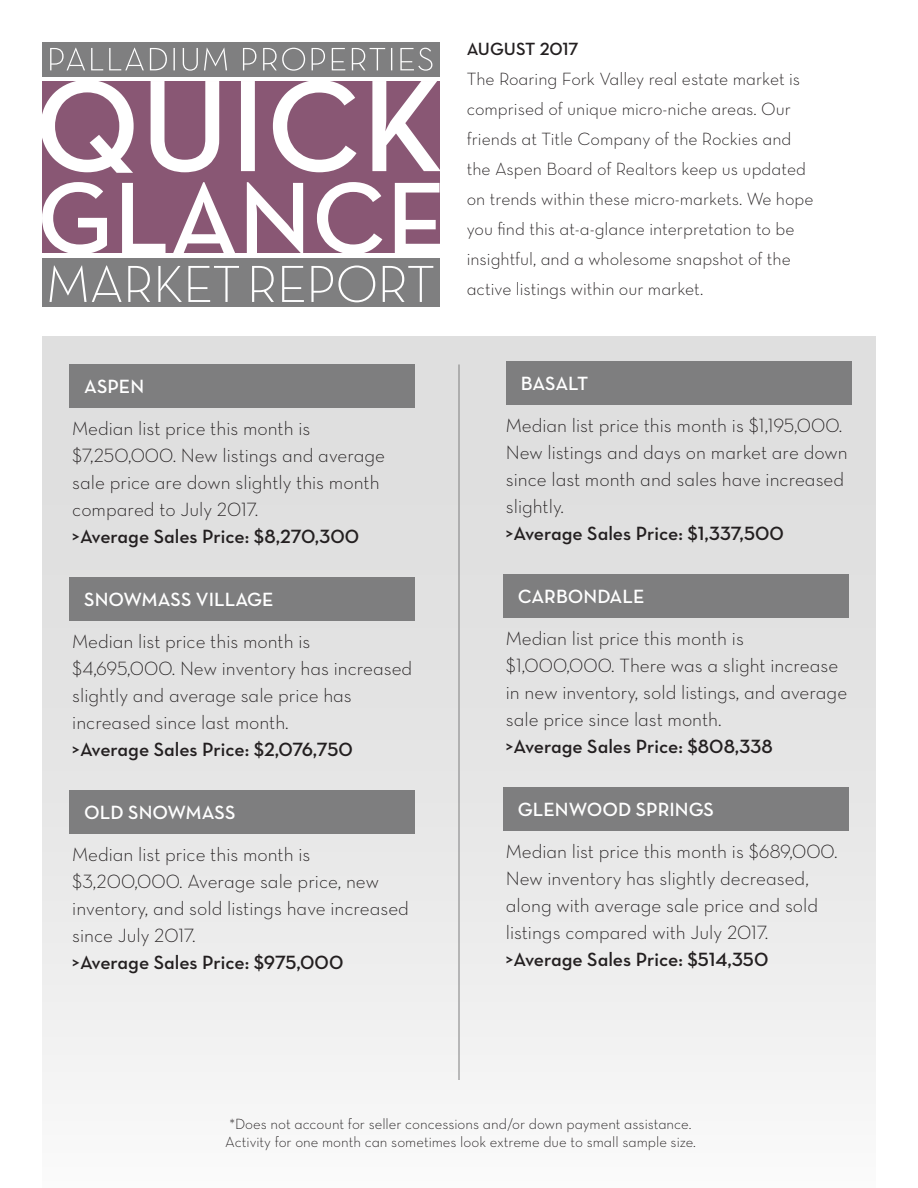
<style>
.page{position:relative;width:918px;height:1188px;background:#fff}
.page>*{position:absolute;margin:0;border:0;box-sizing:border-box;transform-origin:0 0}
.t1{font:19.5px/27px "Neutra Text Light Alt";color:#231f20}
.t2{font:19.5px "Neutra Text Demi Alt";color:#231f20}
.t3{font:19.5px "Neutra Text Demi Alt";color:#fff}
.t4{font:18px/30px "Neutra Text Light Alt";color:#231f20}
.t5{font:18px "Neutra Text Demi Alt";letter-spacing:-.005em;color:#231f20}
.t6{font:15px/18px "Neutra Text Light Alt";color:#231f20}
</style>
<div class="page">
<div style="left:42px;top:42px;width:397px;height:35px;background:#7f7f80"></div>
<div style="left:42px;top:81px;width:397px;height:172px;background:#895774"></div>
<svg style="left:42px;top:182px;width:397px;height:71px"></svg>
<svg style="left:42px;top:81px;width:397px;height:92px"></svg>
<svg style="left:50px;top:48px;width:382px;height:23px"></svg>
<div style="left:42px;top:258px;width:397px;height:49px;background:#7f7f80"></div>
<svg style="left:49px;top:265px;width:384px;height:37px"></svg>
<div style="left:42px;top:337px;width:834px;height:851px;background:linear-gradient(to bottom,#d9d9d9,#f6f6f6)"></div>
<div style="left:69px;top:364px;width:346px;height:44px;background:#7e7e7f"></div>
<div style="left:69px;top:578px;width:346px;height:43px;background:#7e7e7f"></div>
<div style="left:69px;top:790px;width:346px;height:44px;background:#7e7e7f"></div>
<div style="left:506px;top:362px;width:346px;height:43px;background:#7e7e7f"></div>
<div style="left:503px;top:575px;width:346px;height:43px;background:#7e7e7f"></div>
<div style="left:503px;top:788px;width:346px;height:43px;background:#7e7e7f"></div>
<hr style="left:459px;top:364px;width:1px;height:716px;background:#7e7e7f">
<p class="t3" style="left:84px;top:374px;width:61px">ASPEN</p>
<p class="t1" style="left:72px;top:414px;width:314px">Median list price this month is $7,250,000. New listings and average sale price are down slightly this month compared to July 2017.</p>
<p class="t2" style="left:72px;top:524px;width:288px">&gt;Average Sales Price: $8,270,300</p>
<p class="t3" style="left:84px;top:587px;width:191px">SNOWMASS VILLAGE</p>
<p class="t1" style="left:72px;top:627px;width:342px">Median list price this month is $4,695,000. New inventory has increased slightly and average sale price has increased since last month.</p>
<p class="t2" style="left:72px;top:737px;width:282px">&gt;Average Sales Price: $2,076,750</p>
<p class="t3" style="left:84px;top:800px;width:153px">OLD SNOWMASS</p>
<p class="t1" style="left:72px;top:840px;width:338px">Median list price this month is $3,200,000. Average sale price, new inventory, and sold listings have increased since July 2017.</p>
<p class="t2" style="left:72px;top:950px;width:273px">&gt;Average Sales Price: $975,000</p>
<p class="t5" style="left:467px;top:37px;width:113px">AUGUST 2017</p>
<p class="t4" style="left:467px;top:63px;width:348px">The Roaring Fork Valley real estate market is comprised of unique micro-niche areas. Our friends at Title Company of the Rockies and the Aspen Board of Realtors keep us updated on trends within these micro-markets. We hope you find this at-a-glance interpretation to be insightful, and a wholesome snapshot of the active listings within our market.</p>
<p class="t3" style="left:521px;top:372px;width:69px">BASALT</p>
<p class="t1" style="left:506px;top:412px;width:343px">Median list price this month is $1,195,000.<br>New listings and days on market are down since last month and sales have increased slightly.</p>
<p class="t2" style="left:506px;top:522px;width:280px">&gt;Average Sales Price: $1,337,500</p>
<p class="t3" style="left:518px;top:585px;width:128px">CARBONDALE</p>
<p class="t1" style="left:506px;top:625px;width:343px">Median list price this month is $1,000,000. There was a slight increase in new inventory, sold listings, and average sale price since last month.</p>
<p class="t2" style="left:506px;top:735px;width:269px">&gt;Average Sales Price: $808,338</p>
<p class="t3" style="left:518px;top:798px;width:198px">GLENWOOD SPRINGS</p>
<p class="t1" style="left:506px;top:838px;width:333px">Median list price this month is $689,000.<br>New inventory has slightly decreased, along with average sale price and sold listings compared with July 2017.</p>
<p class="t2" style="left:506px;top:948px;width:264px">&gt;Average Sales Price: $514,350</p>
<p class="t6" style="left:225px;top:1114px;width:472px">*Does not account for seller concessions and/or down payment assistance.<br>Activity for one month can sometimes look extreme due to small sample size.</p>
</div>
